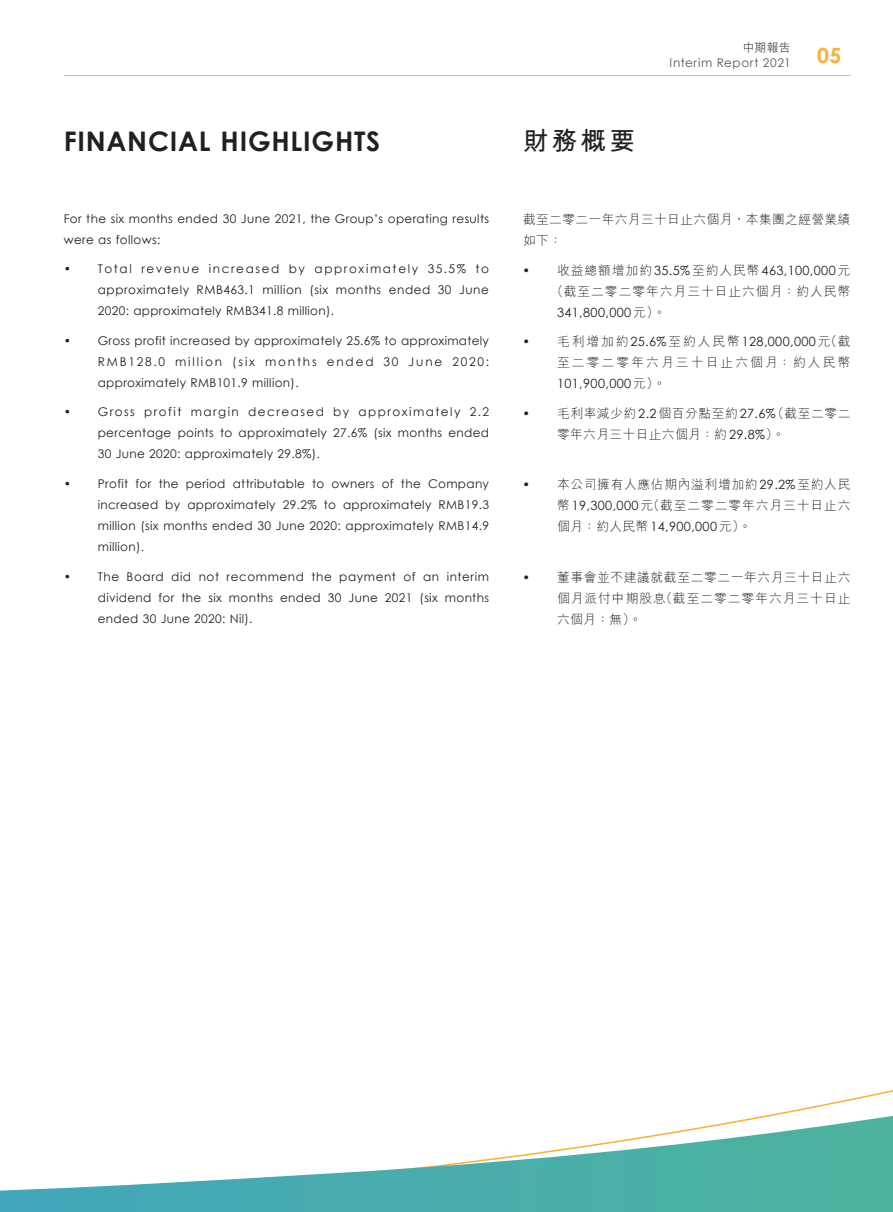
<style>
.page{position:relative;width:893px;height:1212px;background:#fff}
.page>*{position:absolute;margin:0;border:0;box-sizing:border-box;transform-origin:0 0}
.t1{font:700 27px "Century Gothic";letter-spacing:.03em;color:#231f20}
.t2{font:25.5px "M Hei HK Bold E Ten B5 H";color:#231f20}
.t3{font:700 21px "Century Gothic";color:#fbb033}
.t4{font:12.75px/21px "M Hei HK Light E Ten B5 H";letter-spacing:.05em;color:#231f20;text-align:justify}
.t5{font:12.75px "Century Gothic";letter-spacing:.03em;color:#231f20}
.t6{font:12.75px/21px "M Hei HK Light E Ten B5 H";letter-spacing:.03em;color:#231f20}
.t7{font:12.75px "M Hei HK Light E Ten B5 H";letter-spacing:.075em;color:#231f20}
.t8{font:12.75px "M Hei HK Light E Ten B5 H";letter-spacing:.165em;color:#231f20}
.t9{font:12px/21px "Century Gothic";letter-spacing:.03em;color:#231f20;text-align:justify}
.t10{font:12px "Century Gothic";letter-spacing:.06em;color:#57585a}
.t11{font:12px "M Hei HK Medium E Ten B5 H";color:#57585a}
.s1{font-family:"M Hei HK Light E Ten B5 H"}
.s2{font-family:"Century Gothic"}
</style>
<div class="page">
<hr style="left:64px;top:75px;width:786px;height:1px;background:#fbb033">
<svg style="left:0;top:1112px;width:893px;height:100px"></svg>
<h1 class="t1" style="left:64px;top:124px;width:318px">FINANCIAL HIGHLIGHTS</h1>
<h2 class="t2" style="left:523px;top:131px;width:113px">財務概要</h2>
<p class="t11" style="left:743px;top:43px;width:50px">中期報告</p>
<p class="t10" style="left:670px;top:55px;width:123px">Interim Report 2021</p>
<h3 class="t3" style="left:817px;top:42px;width:26px">05</h3>
<p class="t9" style="left:64px;top:208px;width:427px">For the six months ended 30 June 2021, the Group’s operating results were as follows:</p>
<p class="t9" style="left:98px;top:258px;width:393px;text-indent:-34px">• Total revenue increased by approximately 35.5% to approximately RMB463.1 million (six months ended 30 June 2020: approximately RMB341.8 million).</p>
<p class="t9" style="left:98px;top:330px;width:393px;text-indent:-34px">• Gross profit increased by approximately 25.6% to approximately RMB128.0 million (six months ended 30 June 2020: approximately RMB101.9 million).</p>
<p class="t9" style="left:98px;top:401px;width:393px;text-indent:-34px">• Gross profit margin decreased by approximately 2.2 percentage points to approximately 27.6% (six months ended 30 June 2020: approximately 29.8%).</p>
<p class="t9" style="left:98px;top:473px;width:393px;text-indent:-34px">• Profit for the period attributable to owners of the Company increased by approximately 29.2% to approximately RMB19.3 million (six months ended 30 June 2020: approximately RMB14.9 million).</p>
<p class="t9" style="left:98px;top:565px;width:393px;text-indent:-34px">• The Board did not recommend the payment of an interim dividend for the six months ended 30 June 2021 (six months ended 30 June 2020: Nil).</p>
<p class="t6" style="left:523px;top:210px;width:329px">截至二零二一年六月三十日止六個月，本集團之經營業績如下：</p>
<p class="t5" style="left:522px;top:262px;width:330px">• <span class="s1">收益總額增加約</span>35.5%<span class="s1">至約人民幣</span>463,100,000<span class="s1">元</span></p>
<p class="t7" style="left:551px;top:286px;width:301px">（截至二零二零年六月三十日止六個月：約人民幣</p>
<p class="t5" style="left:557px;top:304px;width:110px">341,800,000<span class="s1">元）。</span></p>
<p class="t5" style="left:522px;top:333px;width:330px">• <span class="s1">毛利增加約</span>25.6%<span class="s1">至約人民幣</span>128,000,000<span class="s1">元（截</span></p>
<p class="t8" style="left:557px;top:357px;width:295px">至二零二零年六月三十日止六個月：約人民幣</p>
<p class="t5" style="left:557px;top:375px;width:110px">101,900,000<span class="s1">元）。</span></p>
<p class="t4" style="left:557px;top:404px;width:295px;text-indent:-35px"><span class="s2">•</span> 毛利率減少約<span class="s2">2.2</span>個百分點至約<span class="s2">27.6%</span>（截至二零二零年六月三十日止六個月：約<span class="s2">29.8%</span>）。</p>
<p class="t4" style="left:557px;top:475px;width:295px;text-indent:-35px"><span class="s2">•</span> 本公司擁有人應佔期內溢利增加約<span class="s2">29.2%</span>至約人民幣<span class="s2">19,300,000</span>元（截至二零二零年六月三十日止六個月：約人民幣<span class="s2">14,900,000</span>元）。</p>
<p class="t4" style="left:557px;top:568px;width:295px;text-indent:-35px"><span class="s2">•</span> 董事會並不建議就截至二零二一年六月三十日止六個月派付中期股息（截至二零二零年六月三十日止六個月：無）。</p>
</div>
